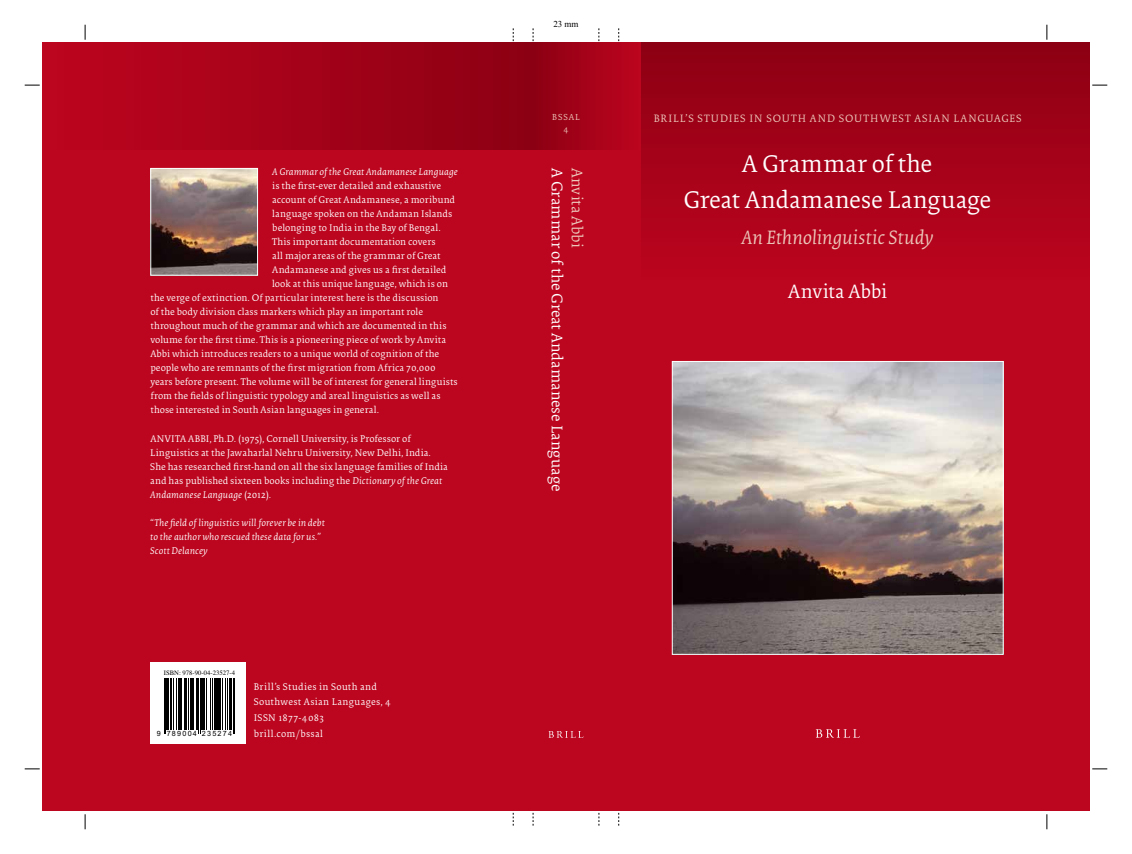
<style>
.page{position:relative;width:1132px;height:854px;background:#fff}
.page>*{position:absolute;margin:0;border:0;box-sizing:border-box;transform-origin:0 0}
.t1{font:25px/36px "Collis Roman Bib";color:#fff;text-align:center}
.t2{font:20px "Collis Italic Bib";letter-spacing:-.01em;color:#ecc7ba}
.t3{font:20px "Collis Roman Bib";color:#fff}
.t4{font:16px "Collis Roman Bib";letter-spacing:.005em;color:#fff}
.t5{font:16px "Collis Roman Bib";color:#ecc7ba}
.t6{font:11px "Collis Roman Bib";letter-spacing:.09em;color:#ecc7ba}
.t7{font:10px/14px "Collis Roman Bib";letter-spacing:.01em;color:#fff}
.t8{font:10px/14px "Collis Italic Bib";letter-spacing:.005em;color:#fff}
.t9{font:9px "Collis Roman Bib";color:#ecc7ba}
.t10{font:9px "Times New Roman";color:#000}
.t11{font:7.2px "Arial";letter-spacing:.17em;color:#000}
.t12{font:6.7px "Times";color:#000}
.s1{font-family:"Collis Roman Exp"}
.s2{font-family:"Collis Italic Bib"}
.s3{font-family:"Collis Roman Bib"}
</style>
<div class="page">
<div style="left:512px;top:42px;width:107px;height:769px;background:#bc051e"></div>
<div style="left:43px;top:43px;width:490px;height:768px;background:#bc051e"></div>
<div style="left:150px;top:662px;width:95px;height:81px;background:#fff"></div>
<hr style="left:164px;top:677px;width:1px;height:56px;background:#000">
<hr style="left:165px;top:677px;width:1px;height:56px;background:#000">
<hr style="left:167px;top:677px;width:2px;height:52px;background:#000">
<hr style="left:170px;top:677px;width:1px;height:52px;background:#000">
<hr style="left:173px;top:677px;width:1px;height:52px;background:#000">
<hr style="left:176px;top:677px;width:1px;height:52px;background:#000">
<hr style="left:178px;top:677px;width:1px;height:52px;background:#000">
<hr style="left:179px;top:677px;width:3px;height:52px;background:#000">
<hr style="left:184px;top:677px;width:1px;height:52px;background:#000">
<hr style="left:186px;top:677px;width:1px;height:52px;background:#000">
<hr style="left:188px;top:677px;width:1px;height:52px;background:#000">
<hr style="left:190px;top:677px;width:2px;height:52px;background:#000">
<hr style="left:193px;top:677px;width:1px;height:52px;background:#000">
<hr style="left:196px;top:677px;width:1px;height:52px;background:#000">
<hr style="left:198px;top:677px;width:1px;height:56px;background:#000">
<hr style="left:200px;top:677px;width:1px;height:56px;background:#000">
<hr style="left:201px;top:677px;width:2px;height:52px;background:#000">
<hr style="left:203px;top:677px;width:2px;height:52px;background:#000">
<hr style="left:206px;top:677px;width:1px;height:52px;background:#000">
<hr style="left:210px;top:677px;width:1px;height:52px;background:#000">
<hr style="left:212px;top:677px;width:1px;height:52px;background:#000">
<hr style="left:214px;top:677px;width:2px;height:52px;background:#000">
<hr style="left:217px;top:677px;width:1px;height:52px;background:#000">
<hr style="left:219px;top:677px;width:2px;height:52px;background:#000">
<hr style="left:222px;top:677px;width:1px;height:52px;background:#000">
<hr style="left:225px;top:677px;width:1px;height:52px;background:#000">
<hr style="left:227px;top:677px;width:1px;height:52px;background:#000">
<hr style="left:229px;top:677px;width:2px;height:52px;background:#000">
<hr style="left:233px;top:677px;width:1px;height:56px;background:#000">
<hr style="left:234px;top:677px;width:1px;height:56px;background:#000">
<div style="left:598px;top:43px;width:491px;height:768px;background:#bc051e"></div>
<div style="left:533px;top:43px;width:108px;height:106px;background:linear-gradient(to right,#8c0013,#bc041e)"></div>
<div style="left:43px;top:43px;width:490px;height:106px;background:linear-gradient(to right,#be051f,#8d0013)"></div>
<div style="left:641px;top:43px;width:448px;height:243px;background:linear-gradient(to bottom,#8d0013,#bd041f)"></div>
<img style="left:673px;top:363px;width:328px;height:289px">
<div style="left:671px;top:361px;width:332px;height:293px;border:1px solid #fff"></div>
<img style="left:152px;top:170px;width:104px;height:103px">
<div style="left:150px;top:168px;width:108px;height:107px;border:1px solid #fff"></div>
<svg style="left:815px;top:729px;width:42px;height:8px"></svg>
<svg style="left:548px;top:731px;width:33px;height:6px"></svg>
<svg style="left:25px;top:84px;width:15px;height:2px"></svg>
<svg style="left:1092px;top:84px;width:14px;height:2px"></svg>
<svg style="left:25px;top:768px;width:15px;height:1px"></svg>
<svg style="left:1092px;top:768px;width:14px;height:1px"></svg>
<svg style="left:84px;top:25px;width:2px;height:15px"></svg>
<svg style="left:84px;top:814px;width:2px;height:15px"></svg>
<svg style="left:1046px;top:25px;width:1px;height:15px"></svg>
<svg style="left:1046px;top:814px;width:1px;height:15px"></svg>
<p class="t8" style="left:272px;top:166px;width:187px">A Grammar of the Great Andamanese Language</p>
<p class="t7" style="left:272px;top:180px;width:170px">is the first-ever detailed and exhaustive</p>
<p class="t7" style="left:272px;top:194px;width:184px">account of Great Andamanese, a moribund</p>
<p class="t7" style="left:272px;top:208px;width:181px">language spoken on the Andaman Islands</p>
<p class="t7" style="left:272px;top:222px;width:170px">belonging to India in the Bay of Bengal.</p>
<p class="t7" style="left:272px;top:236px;width:165px">This important documentation covers</p>
<p class="t7" style="left:272px;top:250px;width:170px">all major areas of the grammar of Great</p>
<p class="t7" style="left:272px;top:264px;width:176px">Andamanese and gives us a first detailed</p>
<p class="t7" style="left:272px;top:278px;width:177px">look at this unique language, which is on</p>
<p class="t7" style="left:150px;top:292px;width:290px">the verge of extinction. Of particular interest here is the discussion</p>
<p class="t7" style="left:150px;top:306px;width:274px">of the body division class markers which play an important role</p>
<p class="t7" style="left:150px;top:320px;width:297px">throughout much of the grammar and which are documented in this</p>
<p class="t7" style="left:150px;top:334px;width:297px">volume for the first time. This is a pioneering piece of work by Anvita</p>
<p class="t7" style="left:150px;top:348px;width:290px">Abbi which introduces readers to a unique world of cognition of the</p>
<p class="t7" style="left:150px;top:362px;width:287px">people who are remnants of the first migration from Africa 70,000</p>
<p class="t7" style="left:150px;top:376px;width:309px">years before present. The volume will be of interest for general linguists</p>
<p class="t7" style="left:150px;top:390px;width:291px">from the fields of linguistic typology and areal linguistics as well as</p>
<p class="t7" style="left:150px;top:404px;width:230px">those interested in South Asian languages in general.</p>
<p class="t7" style="left:150px;top:432px;width:299px"><span class="s1">ANVITA ABBI</span>, Ph.D. (1975), Cornell University, is Professor of Linguistics at the Jawaharlal Nehru University, New Delhi, India.<br>She has researched first-hand on all the six language families of India and has published sixteen books including the <span class="s2">Dictionary of the Great</span></p>
<p class="t8" style="left:150px;top:488px;width:122px">Andamanese Language <span class="s3">(2012).</span></p>
<p class="t8" style="left:150px;top:516px;width:176px">“The field of linguistics will forever be in debt to the author who rescued these data for us.”<br>Scott Delancey</p>
<p class="t12" style="left:164px;top:666px;width:73px">ISBN: 978-90-04-23527-4</p>
<p class="t11" style="left:157px;top:728px;width:77px">9 789004 235274</p>
<p class="t7" style="left:254px;top:679px;width:139px;line-height:15px">Brill’s Studies in South and<br>Southwest Asian Languages, 4</p>
<p class="t7" style="left:254px;top:711px;width:7px">ISSN</p>
<p class="t7" style="left:254px;top:710px;width:72px;line-height:16px;text-align:right">1877-4083 brill.com/bssal</p>
<p class="t10" style="left:553px;top:18px;width:27px">23 mm</p>
<p class="t9" style="left:552px;top:113px;width:13px">BSSAL</p>
<p class="t6" style="left:653px;top:113px;width:369px">Brill’s Studies in South and Southwest Asian Languages</p>
<p class="t9" style="left:563px;top:125px;width:7px">4</p>
<h3 class="t5" style="left:583px;top:168px;width:81px;rotate:90deg">Anvita Abbi</h3>
<h1 class="t1" style="left:683px;top:148px;width:309px">A Grammar of the<br>Great Andamanese Language</h1>
<h2 class="t2" style="left:741px;top:229px;width:193px">An Ethnolinguistic Study</h2>
<h2 class="t3" style="left:787px;top:283px;width:101px">Anvita Abbi</h2>
<h3 class="t4" style="left:563px;top:168px;width:324px;rotate:90deg">A Grammar of the Great Andamanese Language</h3>
</div>
